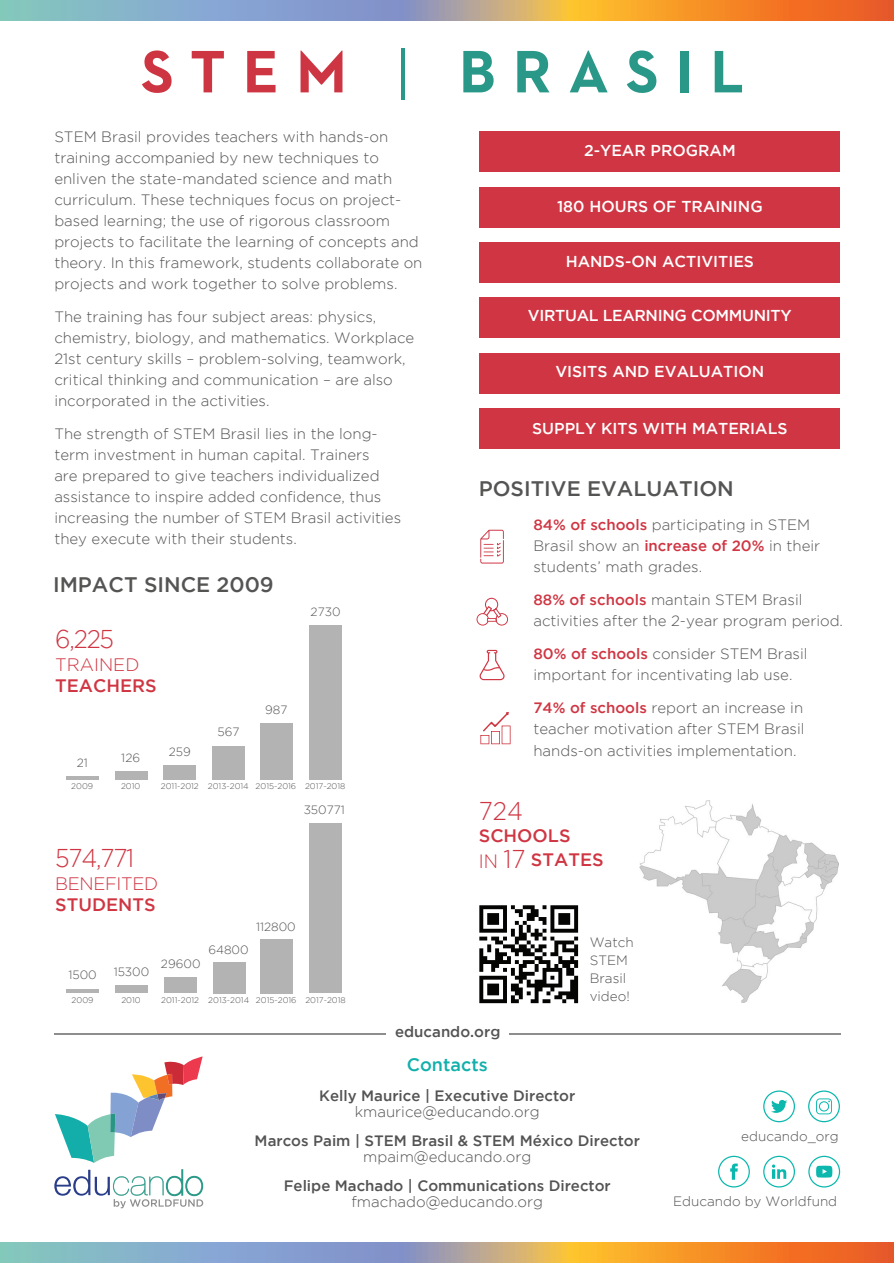
<style>
.page{position:relative;width:894px;height:1263px;background:#fff}
.page>*{position:absolute;margin:0;border:0;box-sizing:border-box;transform-origin:0 0}
.t1{font:300 25.65px "Gotham";letter-spacing:-.05em;color:#cf3542;scale:.93 1}
.t2{font:500 21px "Gotham";color:#545453}
.t3{font:500 18px/24px "Gotham";color:#cf3542}
.t4{font:300 18px "Gotham";letter-spacing:-.02em;color:#cf3542}
.t5{font:500 18px "Gotham";color:#12b0ab}
.t6{font:300 18px "Gotham";color:#cf3542}
.t7{font:500 15.75px "Gotham";color:#fff}
.t8{font:500 15.75px "Gotham";letter-spacing:-.02em;color:#fff}
.t9{font:300 15px/21px "Gotham";color:#535353}
.t10{font:300 15px/21px "Gotham";color:#545453}
.t11{font:500 15px "Gotham";color:#535353}
.t12{font:300 13.5px/18px "Gotham";color:#535353}
.t13{font:300 12px "Gotham";color:#545453}
.t14{font:300 8.25px "Gotham";color:#545453}
.s1{font-weight:500;color:#cf3542}
.s2{font-weight:300;font-size:19.2px}
.s3{font-weight:300;font-size:25.65px}
</style>
<div class="page">
<svg style="left:0;top:0;width:893px;height:21px;background:#b89e83"></svg>
<svg style="left:0;top:1253px;width:893px;height:10px;background:#b89e83"></svg>
<svg style="left:0;top:1242px;width:893px;height:5px;background:#b89e83"></svg>
<svg style="left:0;top:1247px;width:893px;height:6px;background:#b89e83"></svg>
<div style="left:479px;top:131px;width:360px;height:41px;background:#cf3542"></div>
<svg style="left:142px;top:50px;width:29px;height:43px"></svg>
<svg style="left:192px;top:51px;width:32px;height:41px"></svg>
<svg style="left:247px;top:51px;width:28px;height:41px"></svg>
<svg style="left:300px;top:51px;width:42px;height:41px"></svg>
<hr style="left:401px;top:48px;width:3px;height:52px;background:#2a9888">
<svg style="left:463px;top:51px;width:30px;height:41px"></svg>
<svg style="left:517px;top:51px;width:32px;height:41px"></svg>
<svg style="left:570px;top:51px;width:37px;height:41px"></svg>
<svg style="left:626px;top:50px;width:30px;height:43px"></svg>
<div style="left:680px;top:51px;width:8px;height:41px;background:#2a9888"></div>
<svg style="left:714px;top:51px;width:27px;height:41px"></svg>
<hr style="left:54px;top:1033px;width:331px;height:2px;background:#8d8d8e">
<hr style="left:508px;top:1033px;width:331px;height:2px;background:#8d8d8e">
<svg style="left:55px;top:1056px;width:147px;height:106px"></svg>
<svg style="left:54px;top:1169px;width:149px;height:39px"></svg>
<img style="left:479px;top:905px;width:100px;height:99px">
<div style="left:479px;top:187px;width:360px;height:40px;background:#cf3542"></div>
<div style="left:479px;top:353px;width:360px;height:41px;background:#cf3542"></div>
<div style="left:479px;top:298px;width:360px;height:40px;background:#cf3542"></div>
<div style="left:479px;top:242px;width:360px;height:41px;background:#cf3542"></div>
<div style="left:479px;top:409px;width:360px;height:40px;background:#cf3542"></div>
<svg style="left:718px;top:1155px;width:31px;height:32px"></svg>
<svg style="left:808px;top:1090px;width:31px;height:32px"></svg>
<svg style="left:808px;top:1155px;width:31px;height:32px"></svg>
<svg style="left:763px;top:1090px;width:31px;height:32px"></svg>
<svg style="left:763px;top:1155px;width:31px;height:32px"></svg>
<svg style="left:479px;top:650px;width:25px;height:30px"></svg>
<svg style="left:476px;top:597px;width:32px;height:28px"></svg>
<svg style="left:480px;top:530px;width:23px;height:33px"></svg>
<div style="left:260px;top:723px;width:33px;height:56px;background:#b3b3b3"></div>
<div style="left:212px;top:745px;width:33px;height:34px;background:#b3b3b3"></div>
<div style="left:163px;top:764px;width:33px;height:15px;background:#b3b3b3"></div>
<div style="left:115px;top:771px;width:32px;height:8px;background:#b3b3b3"></div>
<hr style="left:66px;top:776px;width:33px;height:3px;background:#b3b3b3">
<div style="left:309px;top:625px;width:32px;height:154px;background:#b3b3b3"></div>
<div style="left:309px;top:823px;width:33px;height:170px;background:#b3b3b3"></div>
<div style="left:260px;top:938px;width:33px;height:55px;background:#b3b3b3"></div>
<div style="left:213px;top:961px;width:32px;height:32px;background:#b3b3b3"></div>
<div style="left:164px;top:977px;width:32px;height:16px;background:#b3b3b3"></div>
<div style="left:115px;top:985px;width:33px;height:8px;background:#b3b3b3"></div>
<hr style="left:66px;top:989px;width:33px;height:4px;background:#b3b3b3">
<img style="left:639px;top:800px;width:198px;height:202px">
<svg style="left:480px;top:711px;width:31px;height:33px"></svg>
<p class="t9" style="left:54px;top:126px;width:369px">STEM Brasil provides teachers with hands-on training accompanied by new techniques to enliven the state-mandated science and math curriculum. These techniques focus on project&shy;based learning; the use of rigorous classroom projects to facilitate the learning of concepts and theory. In this framework, students collaborate on projects and work together to solve problems.</p>
<p class="t9" style="left:54px;top:306px;width:361px">The training has four subject areas: physics, chemistry, biology, and mathematics. Workplace 21st century skills – problem-solving, teamwork, critical thinking and communication – are also incorporated in the activities.</p>
<p class="t9" style="left:54px;top:423px;width:348px">The strength of STEM Brasil lies in the long&shy;term investment in human capital. Trainers<br>are prepared to give teachers individualized assistance to inspire added confidence, thus increasing the number of STEM Brasil activities they execute with their students.</p>
<h2 class="t2" style="left:53px;top:572px;width:222px">IMPACT SINCE 2009</h2>
<h1 class="t1" style="left:55px;top:625px;width:65px">6,225</h1>
<p class="t6" style="left:55px;top:654px;width:86px">TRAINED</p>
<p class="t3" style="left:55px;top:673px;width:103px">TEACHERS</p>
<p class="t13" style="left:217px;top:725px;width:24px">567</p>
<p class="t13" style="left:265px;top:703px;width:24px">987</p>
<p class="t13" style="left:310px;top:605px;width:31px">2730</p>
<p class="t13" style="left:169px;top:745px;width:24px">259</p>
<p class="t13" style="left:121px;top:751px;width:20px">126</p>
<p class="t13" style="left:77px;top:756px;width:13px">21</p>
<p class="t14" style="left:71px;top:782px;width:23px">2009</p>
<p class="t14" style="left:121px;top:782px;width:21px">2010</p>
<p class="t14" style="left:161px;top:782px;width:186px">2011-2012 2013-2014 2015-2016 2017-2018</p>
<p class="t13" style="left:303px;top:803px;width:43px">350771</p>
<h1 class="t1" style="left:55px;top:844px;width:87px">574,771</h1>
<p class="t4" style="left:55px;top:873px;width:104px">BENEFITED</p>
<p class="t3" style="left:55px;top:892px;width:102px">STUDENTS</p>
<p class="t13" style="left:68px;top:968px;width:30px">1500</p>
<p class="t13" style="left:114px;top:965px;width:37px">15300</p>
<p class="t13" style="left:161px;top:957px;width:41px">29600</p>
<p class="t13" style="left:208px;top:942px;width:42px">64800</p>
<p class="t13" style="left:256px;top:920px;width:41px">112800</p>
<p class="t14" style="left:72px;top:995px;width:23px">2009</p>
<p class="t14" style="left:121px;top:995px;width:21px">2010</p>
<p class="t14" style="left:161px;top:995px;width:186px">2011-2012 2013-2014 2015-2016 2017-2018</p>
<p class="t7" style="left:583px;top:142px;width:153px">2-YEAR PROGRAM</p>
<p class="t7" style="left:557px;top:197px;width:207px">180 HOURS OF TRAINING</p>
<p class="t7" style="left:565px;top:253px;width:190px">HANDS-ON ACTIVITIES</p>
<p class="t8" style="left:527px;top:306px;width:265px">VIRTUAL LEARNING COMMUNITY</p>
<p class="t7" style="left:555px;top:363px;width:210px">VISITS AND EVALUATION</p>
<p class="t7" style="left:532px;top:419px;width:257px">SUPPLY KITS WITH MATERIALS</p>
<h2 class="t2" style="left:478px;top:477px;width:256px">POSITIVE EVALUATION</h2>
<p class="t10" style="left:533px;top:513px;width:288px"><span class="s1">84% of schools</span> participating in STEM<br>Brasil show an <span class="s1">increase of 20%</span> in their students’ math grades.</p>
<p class="t10" style="left:533px;top:588px;width:311px"><span class="s1">88% of schools</span> mantain STEM Brasil activities after the 2-year program period.</p>
<p class="t10" style="left:533px;top:642px;width:275px"><span class="s1">80% of schools</span> consider STEM Brasil important for incentivating lab use.</p>
<p class="t10" style="left:533px;top:696px;width:272px"><span class="s1">74% of schools</span> report an increase in teacher motivation after STEM Brasil</p>
<p class="t10" style="left:533px;top:740px;width:264px">hands-on activities implementation.</p>
<h1 class="t1" style="left:478px;top:796px;width:49px">724</h1>
<p class="t3" style="left:478px;top:823px;width:126px">SCHOOLS<br><span class="s2">IN</span> <span class="s3">17</span> STATES</p>
<p class="t12" style="left:589px;top:933px;width:46px">Watch<br>STEM<br>Brasil video!</p>
<p class="t11" style="left:395px;top:1023px;width:107px">educando.org</p>
<p class="t5" style="left:406px;top:1054px;width:82px">Contacts</p>
<p class="t11" style="left:319px;top:1086px;width:257px">Kelly Maurice | Executive Director</p>
<p class="t9" style="left:354px;top:1101px;width:186px">kmaurice@educando.org</p>
<p class="t11" style="left:254px;top:1131px;width:386px">Marcos Paim | STEM Brasil &amp; STEM México Director</p>
<p class="t9" style="left:363px;top:1146px;width:170px">mpaim@educando.org</p>
<p class="t11" style="left:284px;top:1176px;width:328px">Felipe Machado | Communications Director</p>
<p class="t9" style="left:351px;top:1191px;width:193px">fmachado@educando.org</p>
<p class="t12" style="left:741px;top:1127px;width:99px">educando_org</p>
<p class="t12" style="left:672px;top:1192px;width:165px">Educando by Worldfund</p>
</div>
